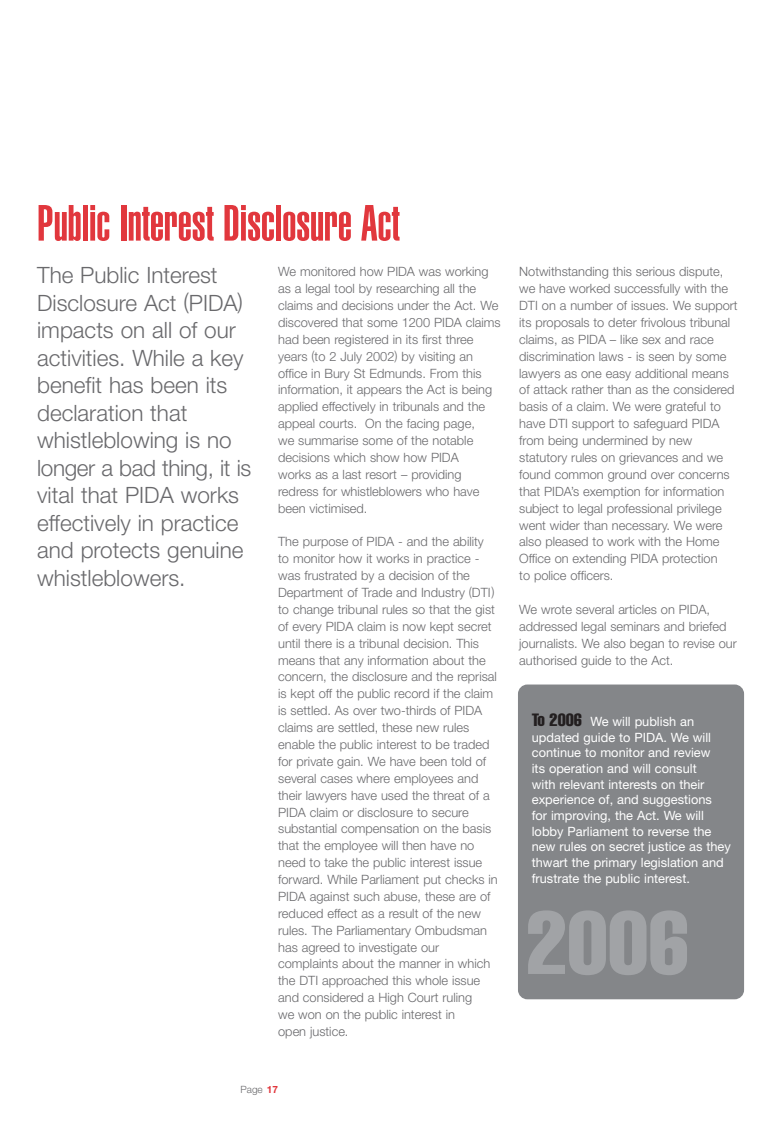
<style>
.page{position:relative;width:779px;height:1123px;background:#fff}
.page>*{position:absolute;margin:0;border:0;box-sizing:border-box;transform-origin:0 0}
.t1{font:extra-condensed 87.5px "Helvetica";color:#a1a3a6}
.t2{font:900 extra-condensed 50px "Helvetica";color:#e1373d}
.t3{font:300 22.5px/27.5px "Helvetica Neue";color:#69696c}
.t4{font:300 12.75px/16.9px "Helvetica Neue";color:#69696c}
.t5{font:12.75px/15.6px "Helvetica Neue";color:#fff}
.t6{font:300 10px "Helvetica Neue";color:#69696c}
.s1{font-family:"Helvetica";font-stretch:extra-condensed;font-size:17.5px;color:#231f20}
.s2{font-weight:700;color:#e1373d}
</style>
<div class="page">
<div style="left:518px;top:684px;width:226px;height:315px;background:#848689;border-radius:9px"></div>
<h2 class="t2" style="left:37px;top:205px;width:364px">Public Interest Disclosure Act</h2>
<p class="t3" style="left:37px;top:263px;width:216px">The Public Interest<br>Disclosure Act (PIDA) impacts on all of our activities. While a key benefit has been its declaration that whistleblowing is no longer a bad thing, it is vital that PIDA works effectively in practice and protects genuine whistleblowers.</p>
<p class="t4" style="left:278px;top:264px;width:224px">We monitored how PIDA was working as a legal tool by researching all the claims and decisions under the Act. We discovered that some 1200 PIDA claims had been registered in its first three years (to 2 July 2002) by visiting an office in Bury St Edmunds. From this information, it appears the Act is being applied effectively in tribunals and the appeal courts. On the facing page,<br>we summarise some of the notable decisions which show how PIDA<br>works as a last resort – providing redress for whistleblowers who have been victimised.</p>
<p class="t4" style="left:278px;top:534px;width:221px">The purpose of PIDA - and the ability to monitor how it works in practice - was frustrated by a decision of the Department of Trade and Industry (DTI) to change tribunal rules so that the gist of every PIDA claim is now kept secret until there is a tribunal decision. This means that any information about the concern, the disclosure and the reprisal is kept off the public record if the claim is settled. As over two-thirds of PIDA claims are settled, these new rules enable the public interest to be traded for private gain. We have been told of several cases where employees and their lawyers have used the threat of a PIDA claim or disclosure to secure substantial compensation on the basis that the employee will then have no need to take the public interest issue forward. While Parliament put checks in PIDA against such abuse, these are of reduced effect as a result of the new rules. The Parliamentary Ombudsman has agreed to investigate our complaints about the manner in which the DTI approached this whole issue and considered a High Court ruling<br>we won on the public interest in<br>open justice.</p>
<p class="t4" style="left:519px;top:264px;width:220px">Notwithstanding this serious dispute, we have worked successfully with the DTI on a number of issues. We support its proposals to deter frivolous tribunal claims, as PIDA – like sex and race discrimination laws - is seen by some lawyers as one easy additional means of attack rather than as the considered basis of a claim. We were grateful to have DTI support to safeguard PIDA from being undermined by new statutory rules on grievances and we found common ground over concerns that PIDA’s exemption for information subject to legal professional privilege went wider than necessary. We were also pleased to work with the Home Office on extending PIDA protection<br>to police officers.</p>
<p class="t4" style="left:519px;top:602px;width:219px">We wrote several articles on PIDA, addressed legal seminars and briefed journalists. We also began to revise our authorised guide to the Act.</p>
<p class="t5" style="left:532px;top:715px;width:201px"><span class="s1">To 2006</span> We will publish an updated guide to PIDA. We will continue to monitor and review<br>its operation and will consult<br>with relevant interests on their experience of, and suggestions<br>for improving, the Act. We will lobby Parliament to reverse the new rules on secret justice as they thwart the primary legislation and frustrate the public interest.</p>
<h1 class="t1" style="left:527px;top:911px;width:164px">2006</h1>
<p class="t6" style="left:240px;top:1086px;width:39px">Page <span class="s2">17</span></p>
</div>
